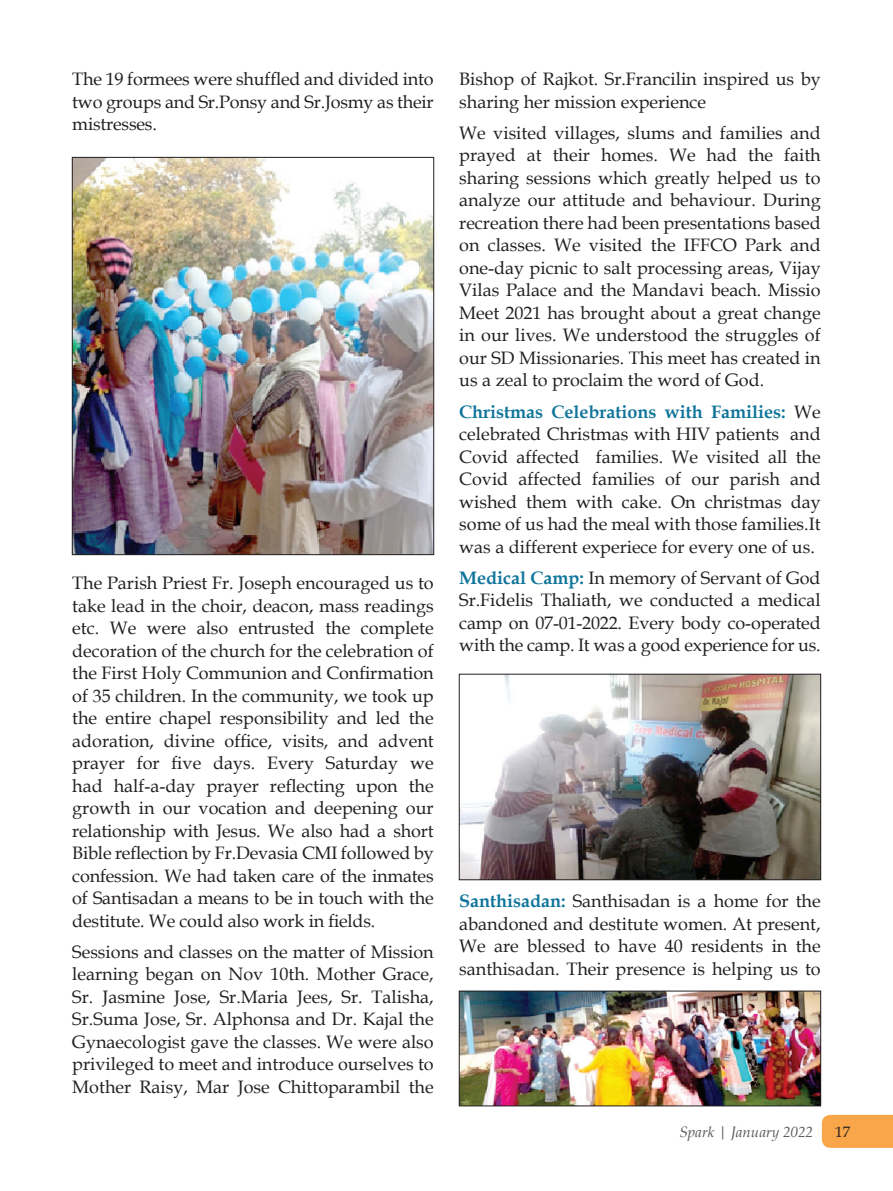
<style>
.page{position:relative;width:893px;height:1191px;background:#fff}
.page>*{position:absolute;margin:0;border:0;box-sizing:border-box;transform-origin:0 0}
.t1{font:18px/22.5px "Book Antiqua";color:#231f20;text-align:justify}
.t2{font:italic 15px "Book Antiqua";color:#57585a}
.t3{font:15px "Book Antiqua";color:#231f20}
.s1{font-weight:700;color:#10759a}
</style>
<div class="page">
<img style="left:461px;top:676px;width:358px;height:201px">
<div style="left:459px;top:674px;width:362px;height:205px;border:1px solid #231f20"></div>
<img style="left:74px;top:159px;width:358px;height:393px">
<div style="left:72px;top:157px;width:362px;height:397px;border:1px solid #231f20"></div>
<img style="left:461px;top:993px;width:358px;height:111px">
<div style="left:459px;top:991px;width:362px;height:115px;border:1px solid #231f20"></div>
<div style="left:822px;top:1114px;width:71px;height:33px;background:#f9a64a"></div>
<p class="t1" style="left:72px;top:68px;width:363px">The 19 formees were shuffled and divided into two groups and Sr.Ponsy and Sr.Josmy as their mistresses.</p>
<p class="t1" style="left:72px;top:571px;width:363px">The Parish Priest Fr. Joseph encouraged us to take lead in the choir, deacon, mass readings etc. We were also entrusted the complete decoration of the church for the celebration of the First Holy Communion and Confirmation of 35 children. In the community, we took up the entire chapel responsibility and led the adoration, divine office, visits, and advent prayer for five days. Every Saturday we had half-a-day prayer reflecting upon the growth in our vocation and deepening our relationship with Jesus. We also had a short Bible reflection by Fr.Devasia CMI followed by confession. We had taken care of the inmates of Santisadan a means to be in touch with the destitute. We could also work in fields.</p>
<p class="t1" style="left:72px;top:940px;width:363px">Sessions and classes on the matter of Mission learning began on Nov 10th. Mother Grace, Sr. Jasmine Jose, Sr.Maria Jees, Sr. Talisha, Sr.Suma Jose, Sr. Alphonsa and Dr. Kajal the Gynaecologist gave the classes. We were also privileged to meet and introduce ourselves to Mother Raisy, Mar Jose Chittoparambil the</p>
<p class="t1" style="left:459px;top:68px;width:363px">Bishop of Rajkot. Sr.Francilin inspired us by sharing her mission experience</p>
<p class="t1" style="left:459px;top:121px;width:363px">We visited villages, slums and families and prayed at their homes. We had the faith sharing sessions which greatly helped us to analyze our attitude and behaviour. During recreation there had been presentations based on classes. We visited the IFFCO Park and one-day picnic to salt processing areas, Vijay Vilas Palace and the Mandavi beach. Missio Meet 2021 has brought about a great change in our lives. We understood the struggles of our SD Missionaries. This meet has created in us a zeal to proclaim the word of God.</p>
<p class="t1" style="left:459px;top:400px;width:363px"><span class="s1">Christmas Celebrations with Families:</span> We celebrated Christmas with HIV patients and Covid affected families. We visited all the Covid affected families of our parish and wished them with cake. On christmas day some of us had the meal with those families.It was a different experiece for every one of us.</p>
<p class="t1" style="left:459px;top:566px;width:363px"><span class="s1">Medical Camp:</span> In memory of Servant of God Sr.Fidelis Thaliath, we conducted a medical camp on 07-01-2022. Every body co-operated with the camp. It was a good experience for us.</p>
<p class="t1" style="left:459px;top:889px;width:363px"><span class="s1">Santhisadan:</span> Santhisadan is a home for the abandoned and destitute women. At present, We are blessed to have 40 residents in the santhisadan. Their presence is helping us to</p>
<p class="t2" style="left:679px;top:1121px;width:135px">Spark | January 2022</p>
<p class="t3" style="left:835px;top:1121px;width:16px">17</p>
</div>
